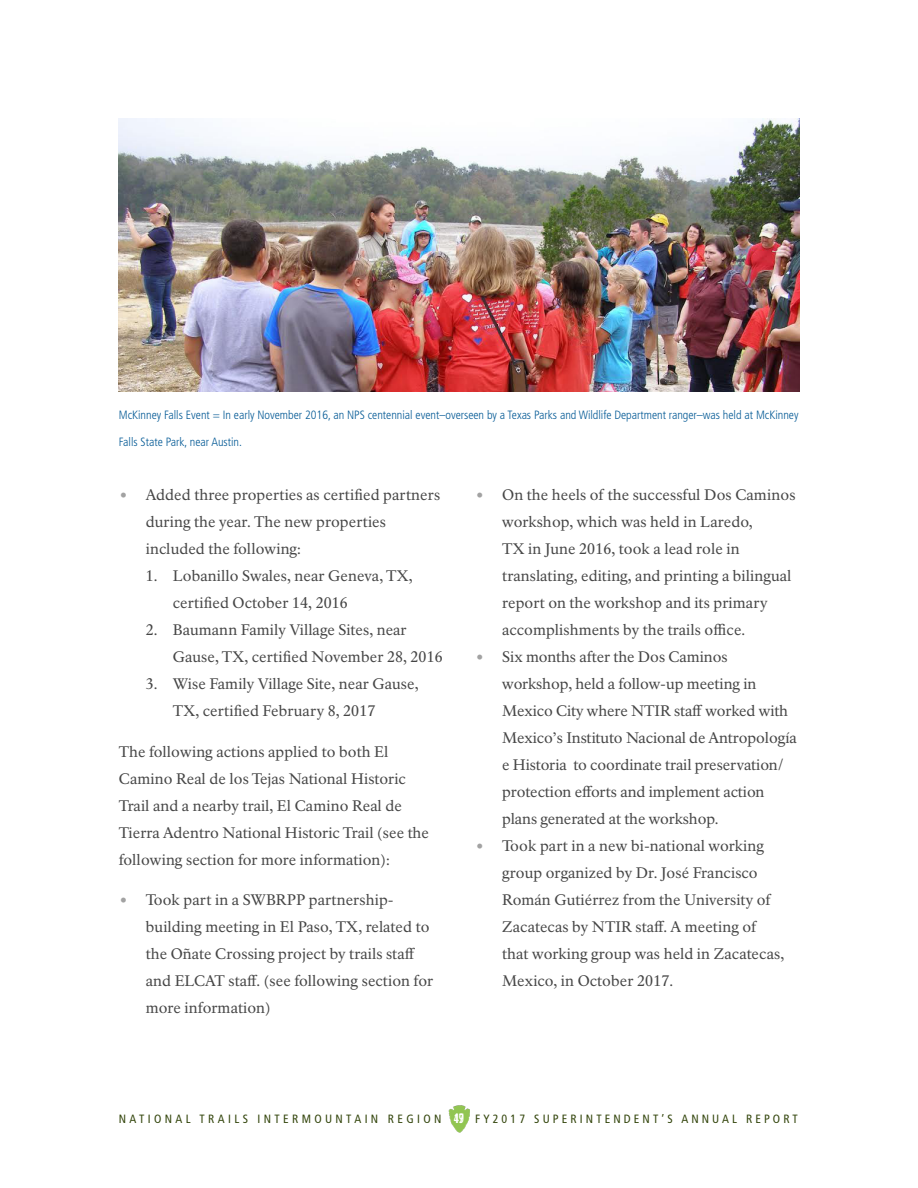
<style>
.page{position:relative;width:918px;height:1188px;background:#fff}
.page>*{position:absolute;margin:0;border:0;box-sizing:border-box;transform-origin:0 0}
.Body_Text{font:15px/27px "NPS Rawlinson OT";letter-spacing:.005em;color:#454545}
.DSC_Body_Indent_Ital{font:300 condensed 12px "Frutiger LT Std";color:#065b96}
.t1{font:condensed 12px "Frutiger LT Std";letter-spacing:.26em;color:#34460d}
.s1{font-size:21px;color:#a2a2a2}
.s2{font-weight:700;font-size:13.5px;color:#fff}
</style>
<div class="page">
<img style="left:119px;top:119px;width:681px;height:273px">
<img style="left:449px;top:1105px;width:21px;height:28px">
<p class="DSC_Body_Indent_Ital" style="left:119px;top:408px;width:681px">McKinney Falls Event = In early November 2016, an NPS centennial event–overseen by a Texas Parks and Wildlife Department ranger–was held at McKinney</p>
<p class="DSC_Body_Indent_Ital" style="left:119px;top:435px;width:125px">Falls State Park, near Austin.</p>
<p class="Body_Text" style="left:146px;top:482px;width:296px;text-indent:-27px"><span class="s1">•</span> Added three properties as certified partners during the year. The new properties included the following:</p>
<p class="Body_Text" style="left:173px;top:563px;width:241px;text-indent:-27px">1. Lobanillo Swales, near Geneva, TX, certified October 14, 2016</p>
<p class="Body_Text" style="left:173px;top:617px;width:272px;text-indent:-27px">2. Baumann Family Village Sites, near<br>Gause, TX, certified November 28, 2016</p>
<p class="Body_Text" style="left:173px;top:671px;width:247px;text-indent:-27px">3. Wise Family Village Site, near Gause,<br>TX, certified February 8, 2017</p>
<p class="Body_Text" style="left:119px;top:738px;width:312px">The following actions applied to both El Camino Real de los Tejas National Historic Trail and a nearby trail, El Camino Real de Tierra Adentro National Historic Trail (see the following section for more information):</p>
<p class="Body_Text" style="left:146px;top:887px;width:289px;text-indent:-27px"><span class="s1">•</span> Took part in a SWBRPP partnership&shy;building meeting in El Paso, TX, related to the Oñate Crossing project by trails staff and ELCAT staff. (see following section for more information)</p>
<p class="Body_Text" style="left:502px;top:482px;width:295px;text-indent:-27px"><span class="s1">•</span> On the heels of the successful Dos Caminos workshop, which was held in Laredo,<br>TX in June 2016, took a lead role in translating, editing, and printing a bilingual report on the workshop and its primary accomplishments by the trails office.</p>
<p class="Body_Text" style="left:502px;top:644px;width:296px;text-indent:-27px"><span class="s1">•</span> Six months after the Dos Caminos workshop, held a follow-up meeting in Mexico City where NTIR staff worked with Mexico’s Instituto Nacional de Antropología e Historia to coordinate trail preservation/ protection efforts and implement action plans generated at the workshop.</p>
<p class="Body_Text" style="left:502px;top:833px;width:284px;text-indent:-27px"><span class="s1">•</span> Took part in a new bi-national working group organized by Dr. José Francisco Román Gutiérrez from the University of Zacatecas by NTIR staff. A meeting of that working group was held in Zacatecas, Mexico, in October 2017.</p>
<p class="t1" style="left:119px;top:1112px;width:680px">NATIONAL TRAILS INTERMOUNTAIN REGION <span class="s2">1947</span> FY2017 SUPERINTENDENT’S ANNUAL REPORT</p>
</div>
